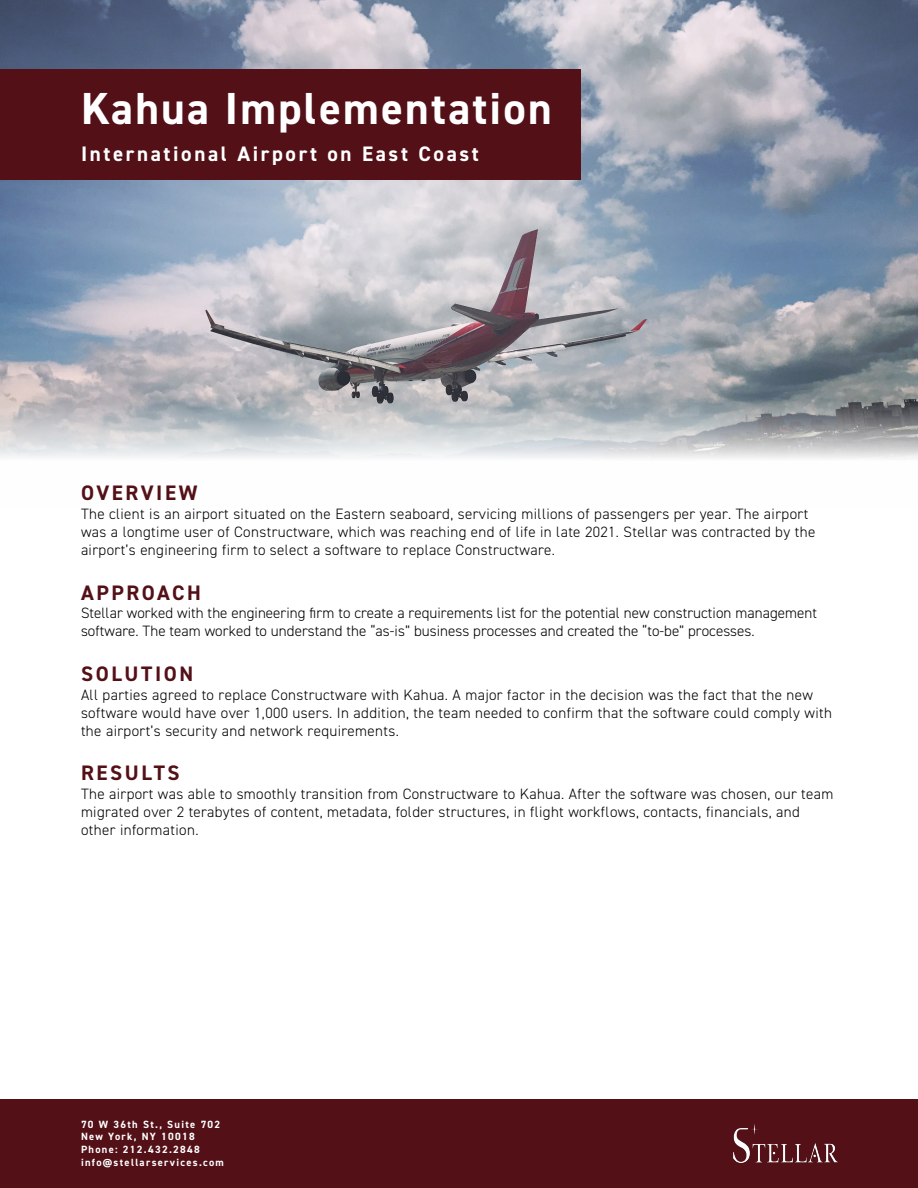
<style>
.page{position:relative;width:918px;height:1188px;background:#fff}
.page>*{position:absolute;margin:0;border:0;box-sizing:border-box;transform-origin:0 0}
.t1{font:700 45px "DIN2014";letter-spacing:.05em;color:#fff}
.t2{font:700 21px "DIN2014";letter-spacing:.125em;color:#fff}
.t3{font:700 21px "DIN2014";letter-spacing:.125em;color:#531017}
.t4{font:300 15px/18px "DIN2014";letter-spacing:.025em;color:#000}
.t5{font:300 15px/18px "DIN2014";letter-spacing:.005em;color:#000}
.t6{font:700 10.5px "DIN2014";letter-spacing:.125em;color:#fff}
</style>
<div class="page">
<svg style="left:0;top:0;width:918px;height:459px;background:#9fa6b3"></svg>
<div style="left:0;top:1100px;width:918px;height:88px;background:#531017"></div>
<div style="left:0;top:69px;width:580px;height:111px;background:#531017"></div>
<img style="left:733px;top:1124px;width:105px;height:39px">
<p class="t1" style="left:81px;top:78px;width:472px">Kahua Implementation</p>
<p class="t2" style="left:81px;top:140px;width:399px">International Airport on East Coast</p>
<p class="t3" style="left:81px;top:479px;width:118px">OVERVIEW</p>
<p class="t4" style="left:81px;top:505px;width:736px">The client is an airport situated on the Eastern seaboard, servicing millions of passengers per year. The airport was a longtime user of Constructware, which was reaching end of life in late 2021. Stellar was contracted by the airport’s engineering firm to select a software to replace Constructware.</p>
<p class="t3" style="left:81px;top:578px;width:122px">APPROACH</p>
<p class="t5" style="left:81px;top:604px;width:738px">Stellar worked with the engineering firm to create a requirements list for the potential new construction management software. The team worked to understand the “as-is” business processes and created the “to-be” processes.</p>
<p class="t3" style="left:81px;top:660px;width:114px">SOLUTION</p>
<p class="t4" style="left:81px;top:685px;width:753px">All parties agreed to replace Constructware with Kahua. A major factor in the decision was the fact that the new software would have over 1,000 users. In addition, the team needed to confirm that the software could comply with the airport’s security and network requirements.</p>
<p class="t3" style="left:81px;top:759px;width:100px">RESULTS</p>
<p class="t4" style="left:81px;top:785px;width:754px">The airport was able to smoothly transition from Constructware to Kahua. After the software was chosen, our team migrated over 2 terabytes of content, metadata, folder structures, in flight workflows, contacts, financials, and other information.</p>
<p class="t6" style="left:81px;top:1117px;width:141px">70 W 36th St., Suite 702</p>
<p class="t6" style="left:81px;top:1130px;width:115px">New York, NY 10018</p>
<p class="t6" style="left:81px;top:1142px;width:120px">Phone: 212.432.2848</p>
<p class="t6" style="left:81px;top:1155px;width:144px">info@stellarservices.com</p>
</div>
